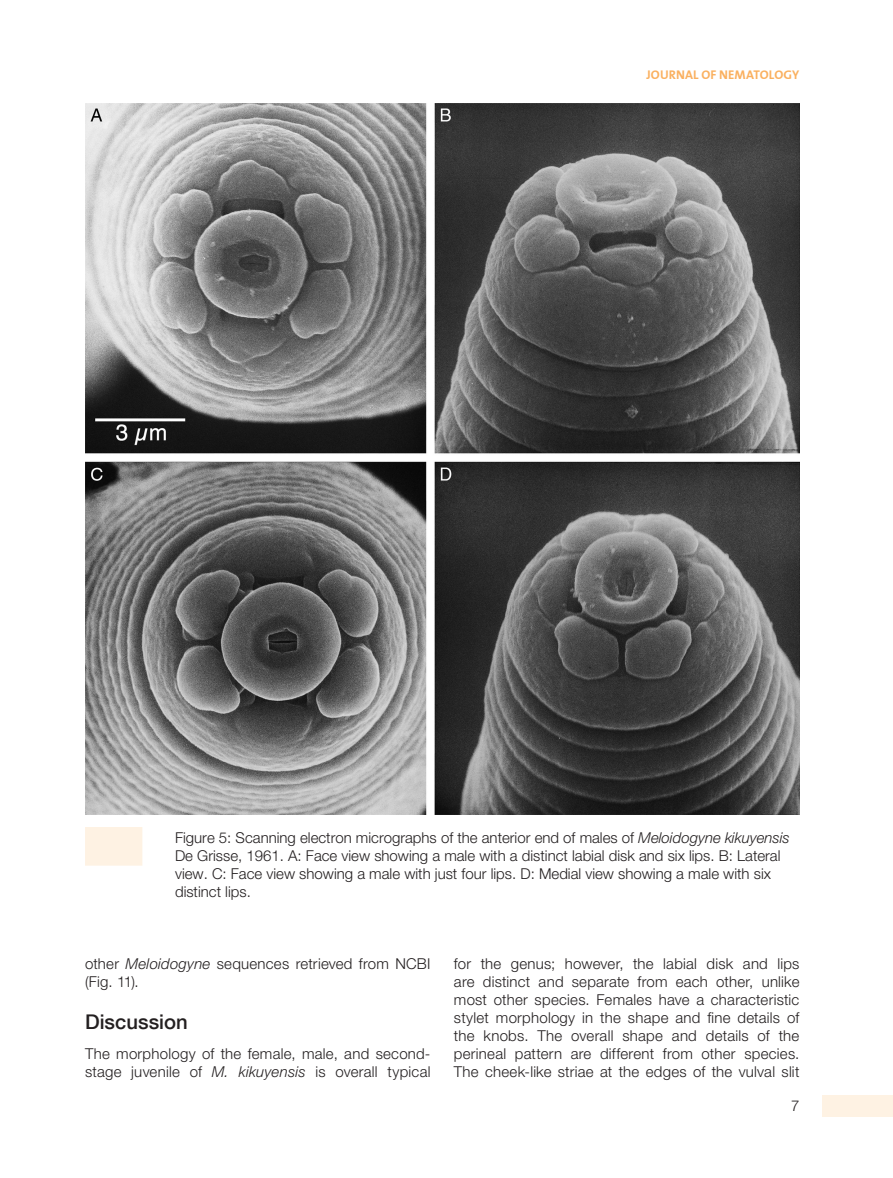
<style>
.page{position:relative;width:893px;height:1178px;background:#fff}
.page>*{position:absolute;margin:0;border:0;box-sizing:border-box;transform-origin:0 0}
.pSec1ttl{font:500 20.25px "Helvetica Neue LT Com";color:#231f20}
.pFirstpara{font:300 15px/18px "Helvetica Neue LT Pro";letter-spacing:.015em;color:#231f20}
.pfigure_caption2{font:300 15px/18px "Helvetica Neue LT Pro";color:#231f20}
.t1{font:700 12.75px "The Mix Plain";letter-spacing:.01em;color:#fab05f}
.s1{font-family:"Helvetica Neue LT Std";font-style:italic}
</style>
<div class="page">
<div style="left:823px;top:1095px;width:70px;height:21px;background:#fef2e3"></div>
<div style="left:85px;top:827px;width:57px;height:39px;background:#fef2e3"></div>
<img style="left:85px;top:104px;width:714px;height:710px">
<p class="t1" style="left:646px;top:64px;width:154px">JOURNAL OF NEMATOLOGY</p>
<p class="pfigure_caption2" style="left:175px;top:828px;width:616px">Figure 5: Scanning electron micrographs of the anterior end of males of <span class="s1">Meloidogyne kikuyensis </span>De Grisse, 1961. A: Face view showing a male with a distinct labial disk and six lips. B: Lateral view. C: Face view showing a male with just four lips. D: Medial view showing a male with six distinct lips.</p>
<p class="pFirstpara" style="left:85px;top:955px;width:347px">other <span class="s1">Meloidogyne</span> sequences retrieved from NCBI (Fig. 11).</p>
<p class="pSec1ttl" style="left:85px;top:1009px;width:104px">Discussion</p>
<p class="pFirstpara" style="left:85px;top:1045px;width:347px">The morphology of the female, male, and second&shy;stage juvenile of <span class="s1">M. kikuyensis</span> is overall typical</p>
<p class="pFirstpara" style="left:454px;top:955px;width:347px;text-align:justify">for the genus; however, the labial disk and lips are distinct and separate from each other, unlike most other species. Females have a characteristic stylet morphology in the shape and fine details of the knobs. The overall shape and details of the perineal pattern are different from other species.<br>The cheek-like striae at the edges of the vulval slit</p>
<p class="pFirstpara" style="left:791px;top:1096px;width:10px">7</p>
</div>
